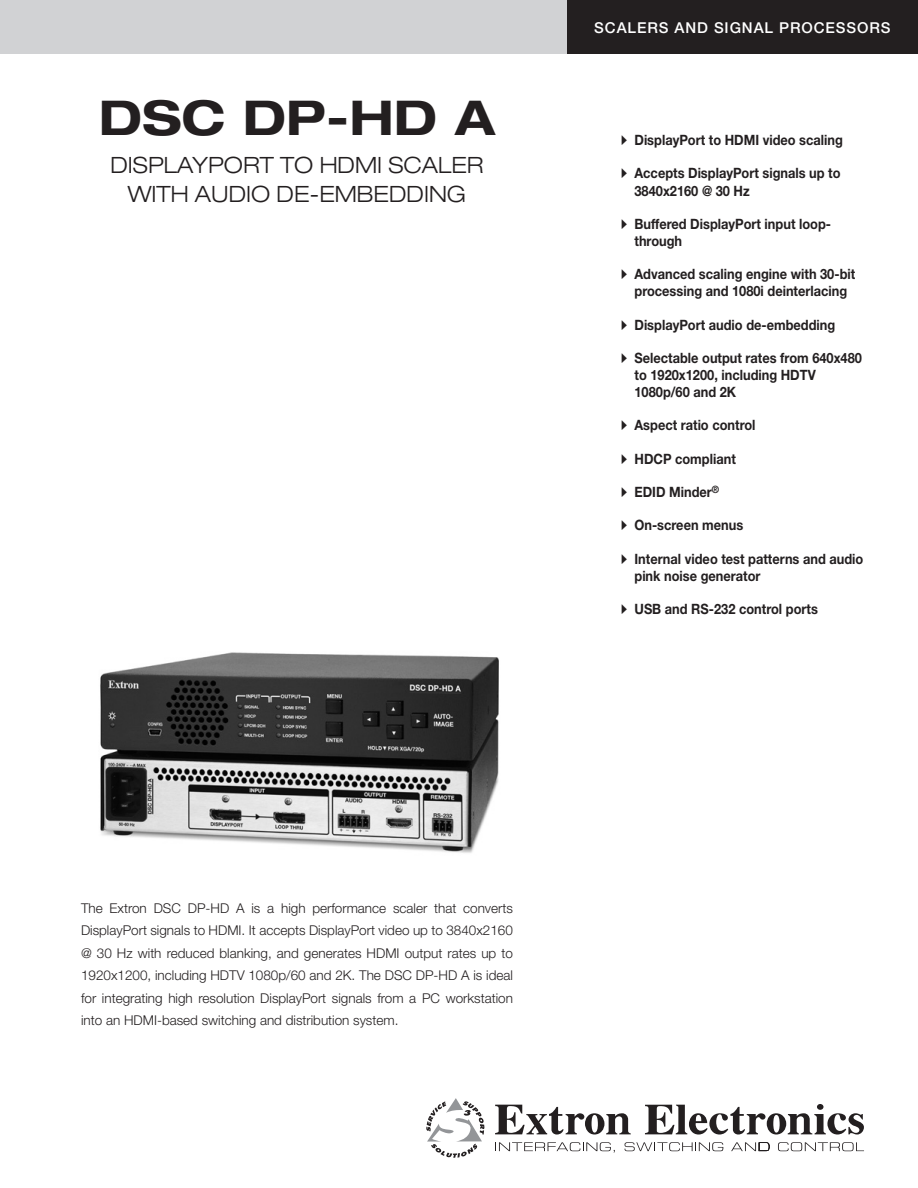
<style>
.page{position:relative;width:918px;height:1188px;background:#fff}
.page>*{position:absolute;margin:0;border:0;box-sizing:border-box;transform-origin:0 0}
.cover_product_name{font:700 expanded 48px "Helvetica Neue LT Std";color:#231f20}
.cover_product_subti{font:300 expanded 22.5px/28.8px "Helvetica Neue LT Std";color:#231f20;text-align:center}
.cover_category{font:500 15px "Helvetica Neue LT Std";letter-spacing:.06em;color:#fff}
.t1{font:700 14.25px/17.1px "Helvetica Neue LT Std";color:#231f20;scale:.9 1}
.cover_teaser_paragr{font:300 13.5px/22.5px "Helvetica Neue LT Std";color:#231f20;text-align:justify}
.s1{font-family:"Quick Type Pi";font-weight:400}
</style>
<div class="page">
<div style="left:0;top:0;width:581px;height:54px;background:#d1d2d4"></div>
<div style="left:567px;top:0;width:351px;height:54px;background:#231f20"></div>
<svg style="left:426px;top:1098px;width:58px;height:60px"></svg>
<svg style="left:495px;top:1105px;width:136px;height:30px"></svg>
<svg style="left:645px;top:1105px;width:219px;height:30px"></svg>
<svg style="left:495px;top:1142px;width:120px;height:11px"></svg>
<svg style="left:625px;top:1142px;width:98px;height:9px"></svg>
<svg style="left:731px;top:1142px;width:39px;height:9px"></svg>
<svg style="left:778px;top:1142px;width:86px;height:9px"></svg>
<img style="left:100px;top:652px;width:399px;height:201px">
<p class="cover_product_name" style="left:99px;top:88px;width:398px">DSC DP-HD A</p>
<p class="cover_product_subti" style="left:110px;top:150px;width:375px">DISPLAYPORT TO HDMI SCALER<br>WITH AUDIO DE-EMBEDDING</p>
<p class="cover_category" style="left:594px;top:19px;width:298px">SCALERS AND SIGNAL PROCESSORS</p>
<p class="t1" style="left:621px;top:131px;width:248px"><span class="s1">A</span> DisplayPort to HDMI video scaling</p>
<p class="t1" style="left:635px;top:165px;width:231px;text-indent:-14px"><span class="s1">A</span> Accepts DisplayPort signals up to<br>3840x2160 @ 30 Hz</p>
<p class="t1" style="left:635px;top:215px;width:220px;text-indent:-14px"><span class="s1">A</span> Buffered DisplayPort input loop&shy;through</p>
<p class="t1" style="left:621px;top:265px;width:262px;text-align:center"><span class="s1">A</span> Advanced scaling engine with 30-bit processing and 1080i deinterlacing</p>
<p class="t1" style="left:621px;top:316px;width:240px"><span class="s1">A</span> DisplayPort audio de-embedding</p>
<p class="t1" style="left:635px;top:349px;width:254px;text-indent:-14px"><span class="s1">A</span> Selectable output rates from 640x480 to 1920x1200, including HDTV<br>1080p/60 and 2K</p>
<p class="t1" style="left:621px;top:417px;width:151px"><span class="s1">A</span> Aspect ratio control</p>
<p class="t1" style="left:621px;top:450px;width:129px"><span class="s1">A</span> HDCP compliant</p>
<p class="t1" style="left:621px;top:483px;width:111px"><span class="s1">A</span> EDID Minder<sup>®</sup></p>
<p class="t1" style="left:621px;top:516px;width:137px"><span class="s1">A</span> On-screen menus</p>
<p class="t1" style="left:635px;top:550px;width:256px;text-indent:-14px"><span class="s1">A</span> Internal video test patterns and audio pink noise generator</p>
<p class="t1" style="left:621px;top:600px;width:220px"><span class="s1">A</span> USB and RS-232 control ports</p>
<p class="cover_teaser_paragr" style="left:81px;top:896px;width:433px">The Extron DSC DP-HD A is a high performance scaler that converts DisplayPort signals to HDMI. It accepts DisplayPort video up to 3840x2160 @ 30 Hz with reduced blanking, and generates HDMI output rates up to 1920x1200, including HDTV 1080p/60 and 2K. The DSC DP‑HD A is ideal for integrating high resolution DisplayPort signals from a PC workstation into an HDMI-based switching and distribution system.</p>
</div>
